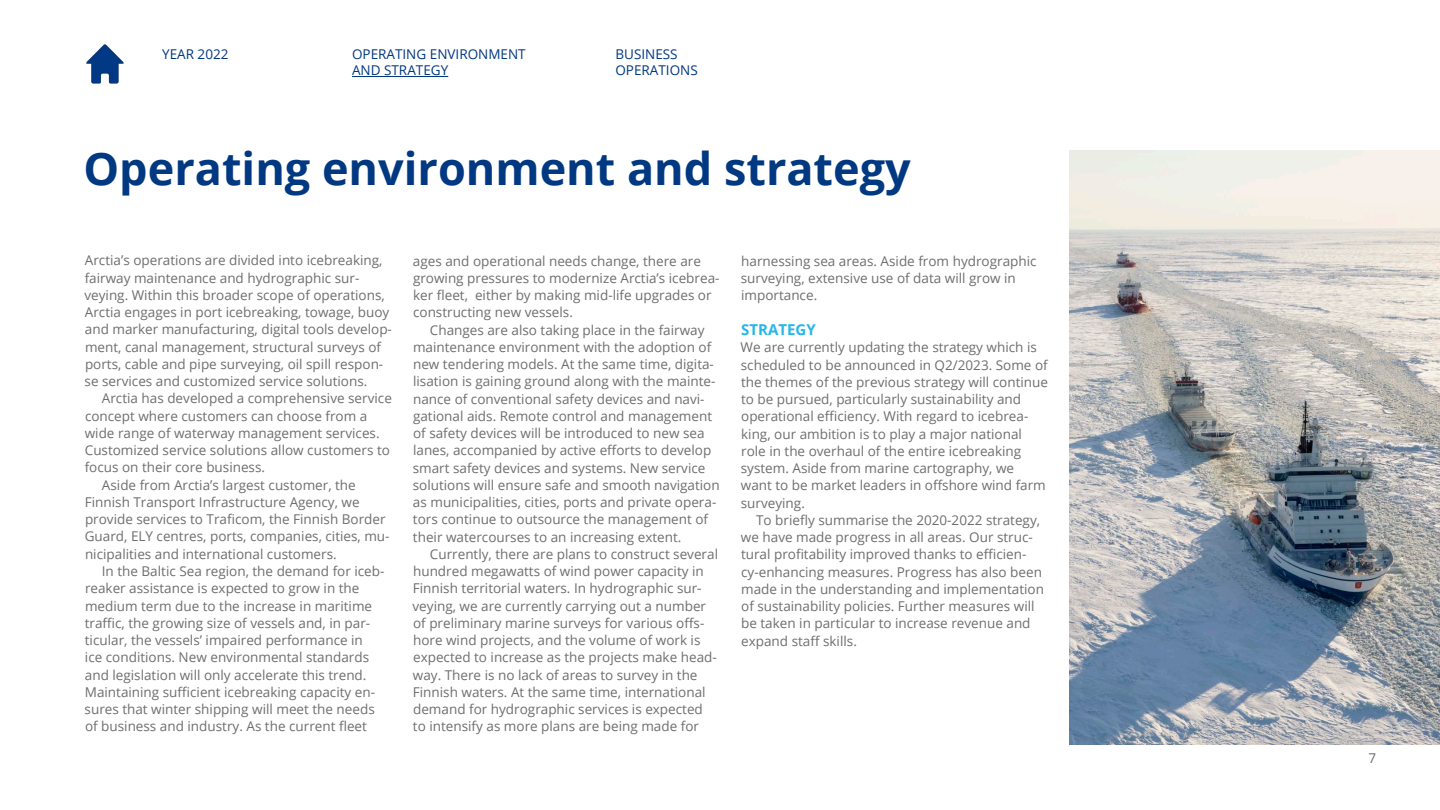
<style>
.page{position:relative;width:1440px;height:810px;background:#fff}
.page>*{position:absolute;margin:0;border:0;box-sizing:border-box;transform-origin:0 0}
.Otsikko_3{font:700 45px "Open Sans";color:#003881}
.Leipäteksti{font:700 15px "Open Sans";color:#26b6ea}
.Leipäteksti-2{font:13.5px/17.2px "Open Sans";color:#6e6e6e}
.t1{font:13.5px/16.2px "Open Sans";color:#003882}
.Navit{font:13.5px "Open Sans";color:#003881}
</style>
<div class="page">
<img style="left:1069px;top:151px;width:370px;height:593px">
<hr style="left:352px;top:76px;width:96px;height:1px;background:#003882">
<img style="left:86px;top:44px;width:38px;height:40px">
<p class="Navit" style="left:162px;top:45px;width:68px">YEAR 2022</p>
<p class="t1" style="left:615px;top:46px;width:84px">BUSINESS<br>OPERATIONS</p>
<p class="t1" style="left:352px;top:46px;width:175px">OPERATING ENVIRONMENT<br>AND STRATEGY</p>
<p class="Otsikko_3" style="left:83px;top:137px;width:828px">Operating environment and strategy</p>
<p class="Leipäteksti-2" style="left:84px;top:252px;width:309px">Arctia’s operations are divided into icebreaking, fairway maintenance and hydrographic sur&shy;veying. Within this broader scope of operations, Arctia engages in port icebreaking, towage, buoy and marker manufacturing, digital tools develop&shy;ment, canal management, structural surveys of ports, cable and pipe surveying, oil spill respon&shy;se services and customized service solutions.</p>
<p class="Leipäteksti-2" style="left:85px;top:390px;width:309px;text-indent:17px">Arctia has developed a comprehensive service concept where customers can choose from a wide range of waterway management services.<br>Customized service solutions allow customers to focus on their core business.</p>
<p class="Leipäteksti-2" style="left:85px;top:476px;width:306px;text-indent:17px">Aside from Arctia’s largest customer, the Finnish Transport Infrastructure Agency, we provide services to Traficom, the Finnish Border Guard, ELY centres, ports, companies, cities, mu&shy;nicipalities and international customers.</p>
<p class="Leipäteksti-2" style="left:85px;top:562px;width:301px;text-indent:17px">In the Baltic Sea region, the demand for iceb&shy;reaker assistance is expected to grow in the medium term due to the increase in maritime traffic, the growing size of vessels and, in par&shy;ticular, the vessels’ impaired performance in<br>ice conditions. New environmental standards and legislation will only accelerate this trend.<br>Maintaining sufficient icebreaking capacity en&shy;sures that winter shipping will meet the needs of business and industry. As the current fleet</p>
<p class="Leipäteksti-2" style="left:413px;top:252px;width:308px">ages and operational needs change, there are growing pressures to modernize Arctia’s icebrea&shy;ker fleet, either by making mid-life upgrades or constructing new vessels.</p>
<p class="Leipäteksti-2" style="left:413px;top:321px;width:308px;text-indent:17px">Changes are also taking place in the fairway maintenance environment with the adoption of new tendering models. At the same time, digita&shy;lisation is gaining ground along with the mainte&shy;nance of conventional safety devices and navi&shy;gational aids. Remote control and management of safety devices will be introduced to new sea lanes, accompanied by active efforts to develop smart safety devices and systems. New service solutions will ensure safe and smooth navigation as municipalities, cities, ports and private opera&shy;tors continue to outsource the management of their watercourses to an increasing extent.</p>
<p class="Leipäteksti-2" style="left:412px;top:545px;width:307px;text-indent:17px">Currently, there are plans to construct several hundred megawatts of wind power capacity in Finnish territorial waters. In hydrographic sur&shy;veying, we are currently carrying out a number of preliminary marine surveys for various offs&shy;hore wind projects, and the volume of work is expected to increase as the projects make head&shy;way. There is no lack of areas to survey in the Finnish waters. At the same time, international demand for hydrographic services is expected to intensify as more plans are being made for</p>
<p class="Leipäteksti-2" style="left:741px;top:252px;width:297px">harnessing sea areas. Aside from hydrographic surveying, extensive use of data will grow in importance.</p>
<p class="Leipäteksti" style="left:741px;top:319px;width:76px">STRATEGY</p>
<p class="Leipäteksti-2" style="left:740px;top:339px;width:309px">We are currently updating the strategy which is scheduled to be announced in Q2/2023. Some of the themes of the previous strategy will continue to be pursued, particularly sustainability and operational efficiency. With regard to icebrea&shy;king, our ambition is to play a major national role in the overhaul of the entire icebreaking system. Aside from marine cartography, we want to be market leaders in offshore wind farm surveying.</p>
<p class="Leipäteksti-2" style="left:741px;top:511px;width:304px;text-indent:15px">To briefly summarise the 2020-2022 strategy, we have made progress in all areas. Our struc&shy;tural profitability improved thanks to efficien&shy;cy-enhancing measures. Progress has also been made in the understanding and implementation of sustainability policies. Further measures will be taken in particular to increase revenue and expand staff skills.</p>
<p class="Leipäteksti-2" style="left:1368px;top:749px;width:9px">7</p>
</div>
